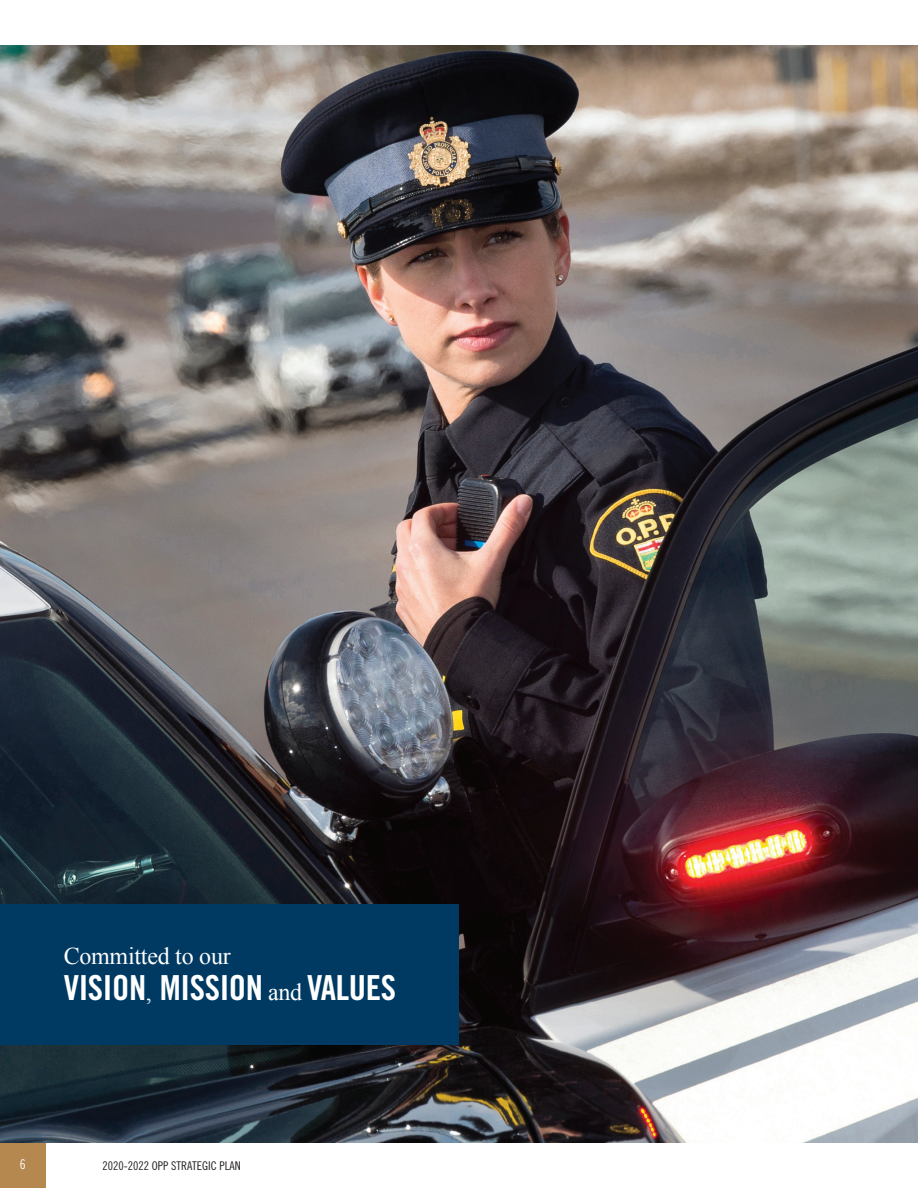
<style>
.page{position:relative;width:918px;height:1188px;background:#fff}
.page>*{position:absolute;margin:0;border:0;box-sizing:border-box;transform-origin:0 0}
.Header_light{font:34.5px "Trade Gothic LT Std Bd Cn 20";letter-spacing:-.01em;color:#fff}
.Header_light-2{font:24px "Times New Roman";letter-spacing:-.01em;color:#fff}
.t1{font:13.5px "Trade Gothic LT Std Cn 18";color:#fff}
.t2{font:12px "Trade Gothic LT Std Cn 18";color:#231f20}
.s1{font-family:"Times New Roman";font-size:24px}
</style>
<div class="page">
<img style="left:0;top:46px;width:918px;height:1097px">
<div style="left:0;top:904px;width:459px;height:141px;background:#003a62"></div>
<div style="left:0;top:1143px;width:46px;height:45px;background:#b5884f"></div>
<p class="Header_light-2" style="left:64px;top:940px;width:169px">Committed to our</p>
<p class="Header_light" style="left:64px;top:967px;width:334px">VISION<span class="s1">,</span> MISSION <span class="s1">and</span> VALUES</p>
<p class="t1" style="left:20px;top:1156px;width:7px">6</p>
<p class="t2" style="left:103px;top:1158px;width:140px">2020-2022 OPP STRATEGIC PLAN</p>
</div>
